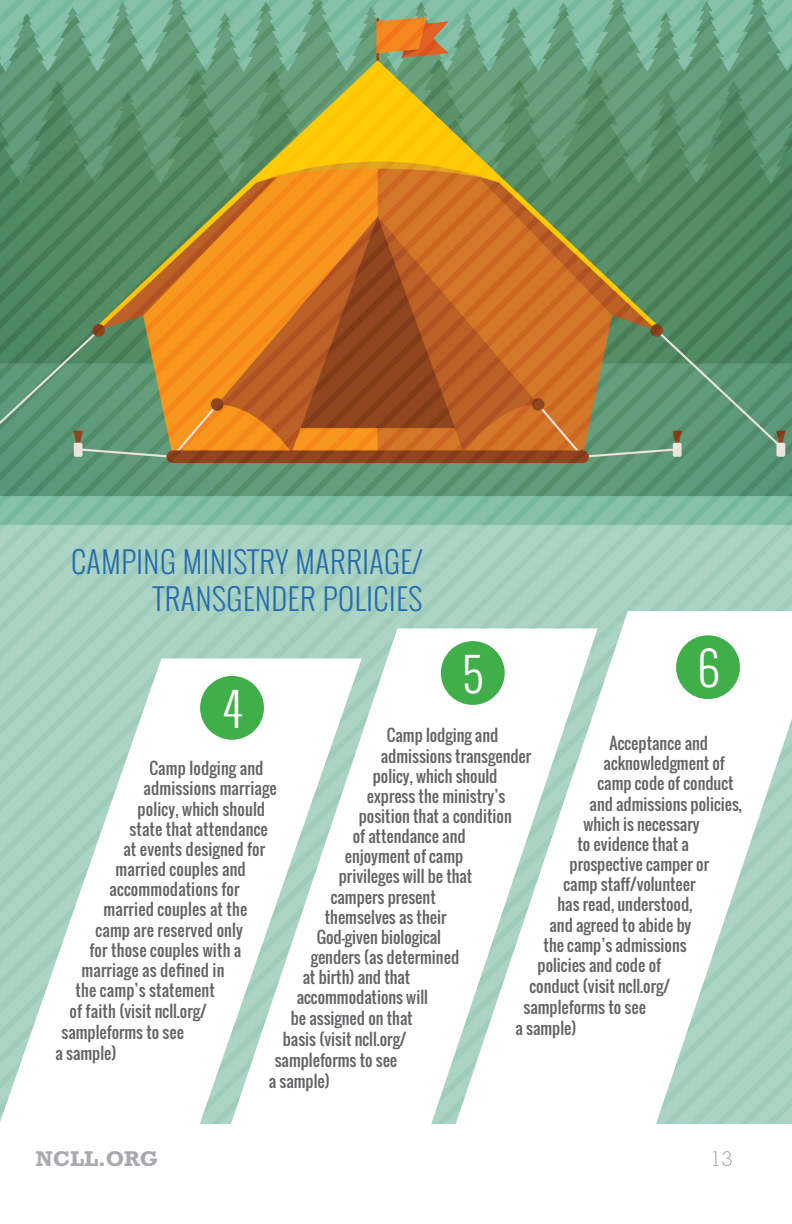
<style>
.page{position:relative;width:792px;height:1224px;background:#fff}
.page>*{position:absolute;margin:0;border:0;box-sizing:border-box;transform-origin:0 0}
.t1{font:300 46px "Oswald";color:#fff}
.t2{font:300 29.8px/37px "Oswald";letter-spacing:.02em;color:#276dad;text-align:right}
.t3{font:700 21.6px "Rockwell";color:#a8a9ad}
.t4{font:300 21.6px "Rockwell";color:#a8a9ad}
.t5{font:16px "Oswald";color:#636366}
</style>
<div class="page">
<img style="left:0;top:0;width:792px;height:658px">
<svg style="left:0;top:658px;width:229px;height:466px"></svg>
<svg style="left:229px;top:628px;width:225px;height:496px"></svg>
<svg style="left:454px;top:611px;width:338px;height:513px"></svg>
<div style="left:200px;top:676px;width:64px;height:64px;background:#40ae49;border-radius:50%"></div>
<div style="left:441px;top:641px;width:64px;height:64px;background:#40ae49;border-radius:50%"></div>
<div style="left:676px;top:635px;width:64px;height:64px;background:#40ae49;border-radius:50%"></div>
<p class="t2" style="left:71px;top:543px;width:353px">CAMPING MINISTRY MARRIAGE/<br>TRANSGENDER POLICIES</p>
<p class="t1" style="left:462px;top:640px;width:23px">5</p>
<p class="t1" style="left:698px;top:635px;width:24px">6</p>
<p class="t1" style="left:223px;top:675px;width:21px">4</p>
<p class="t5" style="left:387px;top:723px;width:113px">Camp lodging and</p>
<p class="t5" style="left:381px;top:744px;width:152px">admissions transgender</p>
<p class="t5" style="left:373px;top:764px;width:126px">policy, which should</p>
<p class="t5" style="left:367px;top:784px;width:140px">express the ministry’s</p>
<p class="t5" style="left:359px;top:804px;width:155px">position that a condition</p>
<p class="t5" style="left:353px;top:824px;width:114px">of attendance and</p>
<p class="t5" style="left:345px;top:844px;width:120px">enjoyment of camp</p>
<p class="t5" style="left:339px;top:864px;width:135px">privileges will be that</p>
<p class="t5" style="left:331px;top:885px;width:107px">campers present</p>
<p class="t5" style="left:325px;top:905px;width:123px">themselves as their</p>
<p class="t5" style="left:317px;top:925px;width:126px">God-given biological</p>
<p class="t5" style="left:311px;top:945px;width:150px">genders (as determined</p>
<p class="t5" style="left:303px;top:965px;width:109px">at birth) and that</p>
<p class="t5" style="left:297px;top:985px;width:133px">accommodations will</p>
<p class="t5" style="left:291px;top:1006px;width:123px">be assigned on that</p>
<p class="t5" style="left:283px;top:1027px;width:125px">basis (visit ncll.org/</p>
<p class="t5" style="left:275px;top:1048px;width:124px">sampleforms to see</p>
<p class="t5" style="left:269px;top:1069px;width:62px">a sample)</p>
<p class="t5" style="left:609px;top:731px;width:100px">Acceptance and</p>
<p class="t5" style="left:603px;top:751px;width:123px">acknowledgment of</p>
<p class="t5" style="left:597px;top:771px;width:137px">camp code of conduct</p>
<p class="t5" style="left:589px;top:792px;width:154px">and admissions policies,</p>
<p class="t5" style="left:583px;top:812px;width:118px">which is necessary</p>
<p class="t5" style="left:577px;top:832px;width:113px">to evidence that a</p>
<p class="t5" style="left:569px;top:852px;width:141px">prospective camper or</p>
<p class="t5" style="left:563px;top:872px;width:133px">camp staff/volunteer</p>
<p class="t5" style="left:557px;top:892px;width:136px">has read, understood,</p>
<p class="t5" style="left:549px;top:913px;width:143px">and agreed to abide by</p>
<p class="t5" style="left:543px;top:933px;width:145px">the camp’s admissions</p>
<p class="t5" style="left:537px;top:953px;width:125px">policies and code of</p>
<p class="t5" style="left:529px;top:974px;width:142px">conduct (visit ncll.org/</p>
<p class="t5" style="left:523px;top:995px;width:124px">sampleforms to see</p>
<p class="t5" style="left:515px;top:1016px;width:62px">a sample)</p>
<p class="t5" style="left:150px;top:756px;width:115px">Camp lodging and</p>
<p class="t5" style="left:144px;top:776px;width:135px">admissions marriage</p>
<p class="t5" style="left:138px;top:797px;width:129px">policy, which should</p>
<p class="t5" style="left:130px;top:817px;width:140px">state that attendance</p>
<p class="t5" style="left:124px;top:837px;width:143px">at events designed for</p>
<p class="t5" style="left:116px;top:857px;width:132px">married couples and</p>
<p class="t5" style="left:110px;top:877px;width:131px">accommodations for</p>
<p class="t5" style="left:104px;top:897px;width:145px">married couples at the</p>
<p class="t5" style="left:96px;top:918px;width:149px">camp are reserved only</p>
<p class="t5" style="left:90px;top:938px;width:153px">for those couples with a</p>
<p class="t5" style="left:82px;top:958px;width:145px">marriage as defined in</p>
<p class="t5" style="left:76px;top:978px;width:141px">the camp’s statement</p>
<p class="t5" style="left:70px;top:999px;width:139px">of faith (visit ncll.org/</p>
<p class="t5" style="left:62px;top:1020px;width:124px">sampleforms to see</p>
<p class="t5" style="left:56px;top:1041px;width:62px">a sample)</p>
<p class="t3" style="left:36px;top:1146px;width:124px">NCLL.ORG</p>
<p class="t4" style="left:710px;top:1146px;width:25px">13</p>
</div>
